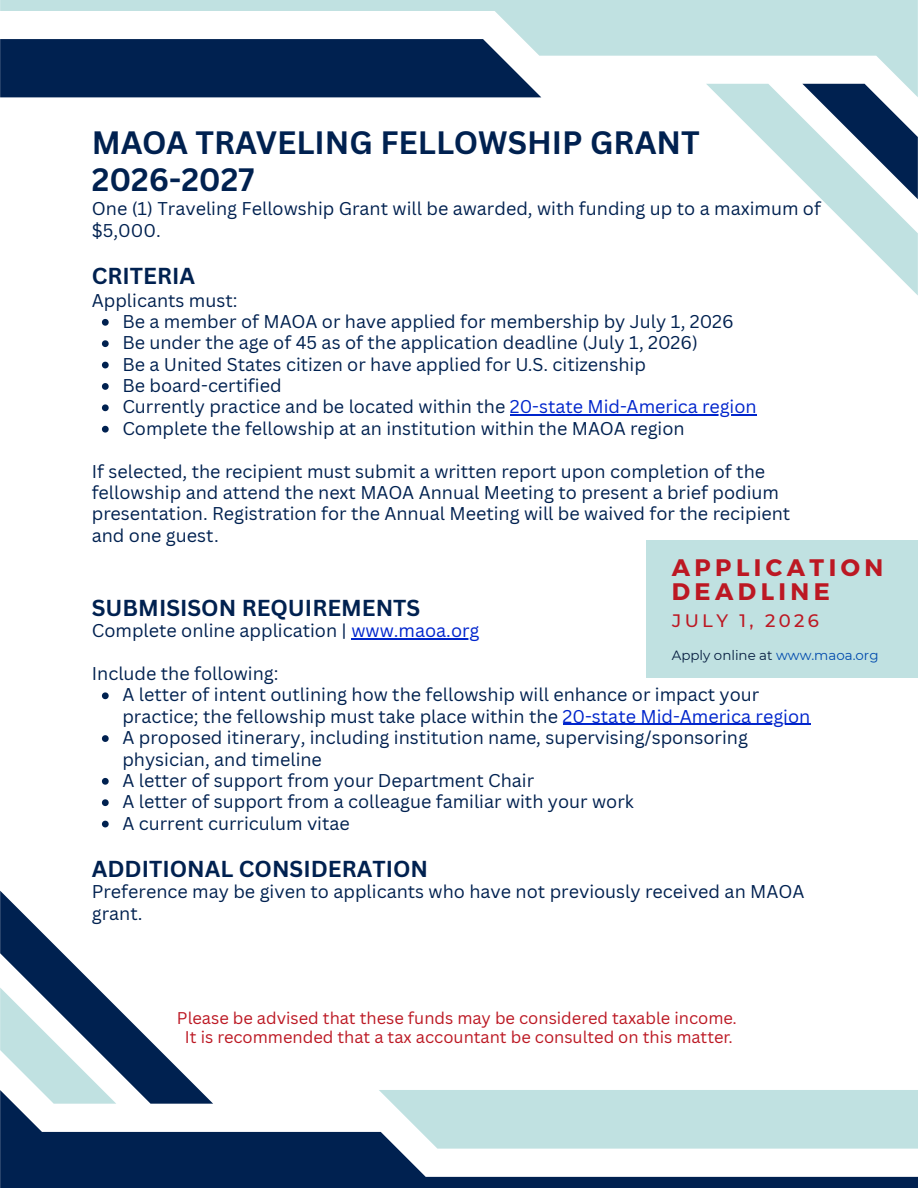
<style>
.page{position:relative;width:918px;height:1188px;background:#fff}
.page>*{position:absolute;margin:0;border:0;box-sizing:border-box;transform-origin:0 0}
.t1{font:700 31.5px "Canva Sans";color:#002150}
.t2{font:700 23.85px "Montserrat";letter-spacing:.185em;color:#bc1823}
.t3{font:700 22.5px "Canva Sans";color:#002150}
.t4{font:18px/21.3px "Canva Sans";color:#002150}
.t5{font:500 18px "Montserrat";letter-spacing:.185em;color:#bc1823}
.t6{font:16.5px "Canva Sans";color:#bc1823}
.t7{font:13.35px "Montserrat";color:#051d40}
.s1{color:#0025cc}
.s2{color:#004aad}
</style>
<div class="page">
<svg style="left:0;top:891px;width:918px;height:297px"></svg>
<svg style="left:379px;top:1090px;width:539px;height:59px;background:#c2e1e1"></svg>
<svg style="left:0;top:0;width:918px;height:295px"></svg>
<svg style="left:0;top:39px;width:541px;height:58px;background:#0d2d59"></svg>
<svg style="left:102px;top:319px;width:7px;height:7px"></svg>
<svg style="left:102px;top:340px;width:7px;height:7px"></svg>
<svg style="left:102px;top:362px;width:7px;height:6px"></svg>
<svg style="left:102px;top:383px;width:7px;height:7px"></svg>
<svg style="left:102px;top:404px;width:7px;height:7px"></svg>
<hr style="left:510px;top:415px;width:247px;height:1px;background:#0025cc">
<svg style="left:102px;top:426px;width:7px;height:7px"></svg>
<hr style="left:351px;top:638px;width:129px;height:2px;background:#0025cc">
<svg style="left:102px;top:692px;width:7px;height:7px"></svg>
<hr style="left:563px;top:724px;width:247px;height:1px;background:#0025cc">
<svg style="left:102px;top:735px;width:7px;height:7px"></svg>
<svg style="left:102px;top:778px;width:7px;height:7px"></svg>
<svg style="left:102px;top:799px;width:7px;height:7px"></svg>
<svg style="left:102px;top:821px;width:7px;height:6px"></svg>
<div style="left:647px;top:540px;width:271px;height:138px;background:#c0e1e1"></div>
<h1 class="t1" style="left:92px;top:120px;width:610px">MAOA TRAVELING FELLOWSHIP GRANT</h1>
<h2 class="t1" style="left:92px;top:157px;width:164px">2026-2027</h2>
<p class="t4" style="left:92px;top:198px;width:731px">One (1) Traveling Fellowship Grant will be awarded, with funding up to a maximum of $5,000.</p>
<p class="t3" style="left:92px;top:260px;width:105px">CRITERIA</p>
<p class="t4" style="left:92px;top:289px;width:147px">Applicants must:</p>
<p class="t4" style="left:122px;top:310px;width:613px">Be a member of MAOA or have applied for membership by July 1, 2026</p>
<p class="t4" style="left:122px;top:332px;width:577px">Be under the age of 45 as of the application deadline (July 1, 2026)</p>
<p class="t4" style="left:122px;top:353px;width:525px">Be a United States citizen or have applied for U.S. citizenship</p>
<p class="t4" style="left:122px;top:374px;width:161px">Be board-certified</p>
<p class="t4" style="left:122px;top:396px;width:636px">Currently practice and be located within the <span class="s1">20-state Mid-America region</span></p>
<p class="t4" style="left:122px;top:417px;width:564px">Complete the fellowship at an institution within the MAOA region</p>
<p class="t4" style="left:92px;top:460px;width:700px">If selected, the recipient must submit a written report upon completion of the fellowship and attend the next MAOA Annual Meeting to present a brief podium presentation. Registration for the Annual Meeting will be waived for the recipient and one guest.</p>
<p class="t2" style="left:672px;top:552px;width:213px">APPLICATION</p>
<p class="t2" style="left:672px;top:576px;width:160px">DEADLINE</p>
<p class="t5" style="left:672px;top:610px;width:148px">JULY 1, 2026</p>
<p class="t7" style="left:672px;top:647px;width:208px">Apply online at <span class="s2">www.maoa.org</span></p>
<p class="t3" style="left:92px;top:592px;width:330px">SUBMISISON REQUIREMENTS</p>
<p class="t4" style="left:92px;top:620px;width:389px">Complete online application | <span class="s1">www.maoa.org</span></p>
<p class="t4" style="left:92px;top:662px;width:188px">Include the following:</p>
<p class="t4" style="left:122px;top:684px;width:689px">A letter of intent outlining how the fellowship will enhance or impact your practice; the fellowship must take place within the <span class="s1">20-state Mid-America region</span></p>
<p class="t4" style="left:122px;top:727px;width:627px">A proposed itinerary, including institution name, supervising/sponsoring physician, and timeline</p>
<p class="t4" style="left:122px;top:769px;width:413px">A letter of support from your Department Chair</p>
<p class="t4" style="left:122px;top:791px;width:513px">A letter of support from a colleague familiar with your work</p>
<p class="t4" style="left:122px;top:812px;width:229px">A current curriculum vitae</p>
<p class="t3" style="left:92px;top:853px;width:338px">ADDITIONAL CONSIDERATION</p>
<p class="t4" style="left:92px;top:881px;width:714px">Preference may be given to applicants who have not previously received an MAOA grant.</p>
<p class="t6" style="left:177px;top:1007px;width:562px">Please be advised that these funds may be considered taxable income.</p>
<p class="t6" style="left:185px;top:1026px;width:549px">It is recommended that a tax accountant be consulted on this matter.</p>
</div>
